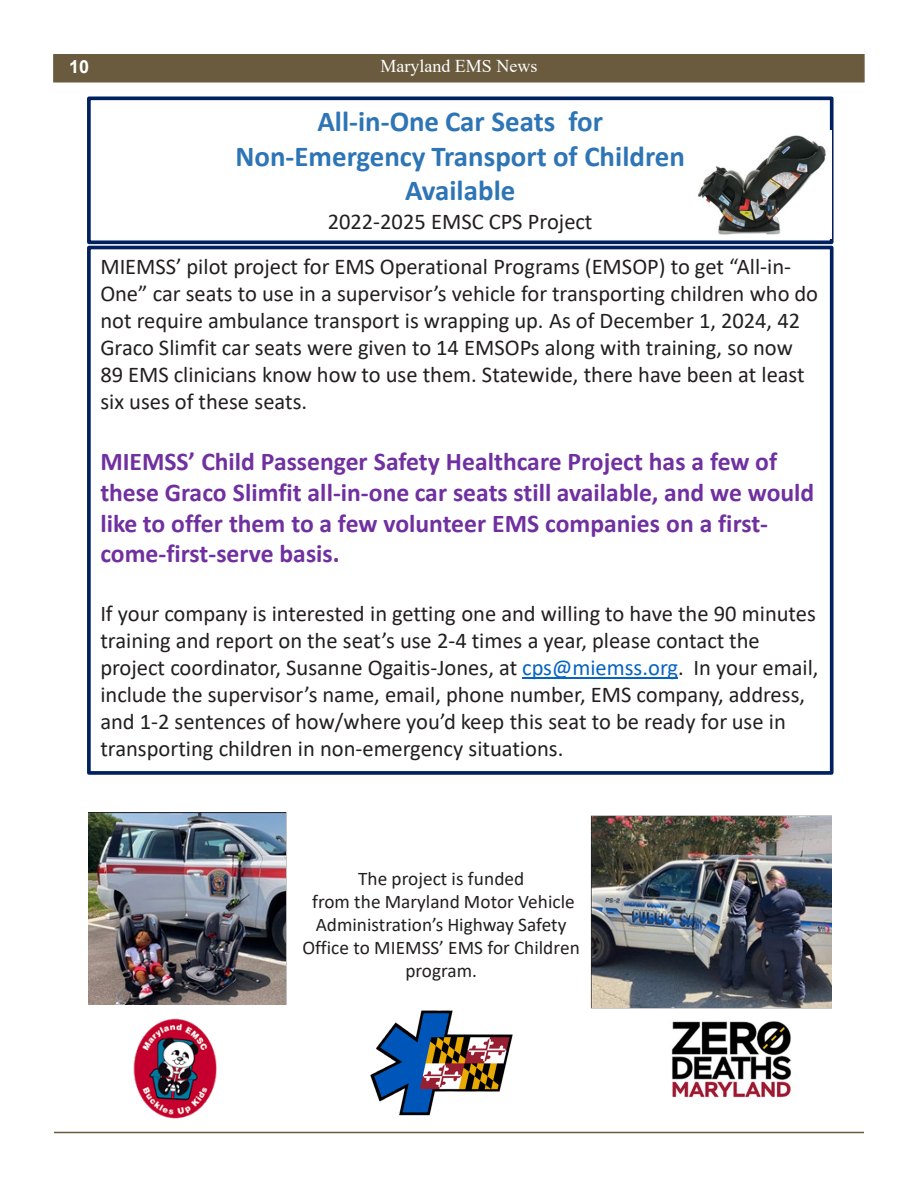
<style>
.page{position:relative;width:918px;height:1188px;background:#fff}
.page>*{position:absolute;margin:0;border:0;box-sizing:border-box;transform-origin:0 0}
.t1{font:700 28.95px/34.7px "Calibri";color:#2e75b6;text-align:center}
.t2{font:700 25.65px/30.9px "Calibri";color:#7030a0}
.t3{font:22.5px/27px "Calibri";color:#231f20}
.t4{font:19.2px/23.1px "Calibri";color:#231f20;text-align:center}
.t5{font:18px "Times New Roman";color:#fff}
.t6{font:700 18px "Arial";color:#fff}
.s1{color:#0563c1}
</style>
<div class="page">
<div style="left:53px;top:54px;width:812px;height:28px;background:#6a5b3e"></div>
<hr style="left:54px;top:1132px;width:810px;height:1px;background:#6a5b3e">
<div style="left:87px;top:97px;width:747px;height:147px;border:4px solid #002060"></div>
<img style="left:133px;top:1018px;width:84px;height:101px">
<img style="left:697px;top:131px;width:135px;height:108px">
<div style="left:87px;top:246px;width:747px;height:529px;border:4px solid #002060"></div>
<hr style="left:522px;top:678px;width:156px;height:1px;background:#0563c1">
<img style="left:671px;top:1021px;width:121px;height:77px">
<img style="left:89px;top:812px;width:198px;height:193px">
<img style="left:591px;top:815px;width:241px;height:194px">
<img style="left:370px;top:1010px;width:143px;height:106px">
<p class="t6" style="left:69px;top:54px;width:22px">10</p>
<p class="t5" style="left:381px;top:54px;width:158px">Maryland EMS News</p>
<p class="t1" style="left:235px;top:104px;width:451px">All-in-One Car Seats for<br>Non-Emergency Transport of Children<br>Available</p>
<p class="t3" style="left:100px;top:198px;width:692px;line-height:45.2px;text-indent:227px">2022-2025 EMSC CPS Project<br>MIEMSS’ pilot project for EMS Operational Programs (EMSOP) to get “All-in-</p>
<p class="t3" style="left:100px;top:280px;width:719px">One” car seats to use in a supervisor’s vehicle for transporting children who do not require ambulance transport is wrapping up. As of December 1, 2024, 42<br>Graco Slimfit car seats were given to 14 EMSOPs along with training, so now 89 EMS clinicians know how to use them. Statewide, there have been at least six uses of these seats.</p>
<p class="t2" style="left:100px;top:446px;width:715px">MIEMSS’ Child Passenger Safety Healthcare Project has a few of these Graco Slimfit all-in-one car seats still available, and we would like to offer them to a few volunteer EMS companies on a first&shy;come-first-serve basis.</p>
<p class="t3" style="left:100px;top:600px;width:720px">If your company is interested in getting one and willing to have the 90 minutes training and report on the seat’s use 2-4 times a year, please contact the project coordinator, Susanne Ogaitis-Jones, at <span class="s1">cps@miemss.org</span>. In your email, include the supervisor’s name, email, phone number, EMS company, address, and 1-2 sentences of how/where you’d keep this seat to be ready for use in transporting children in non-emergency situations.</p>
<p class="t4" style="left:302px;top:866px;width:279px">The project is funded<br>from the Maryland Motor Vehicle<br>Administration’s Highway Safety<br>Office to MIEMSS’ EMS for Children program.</p>
</div>
